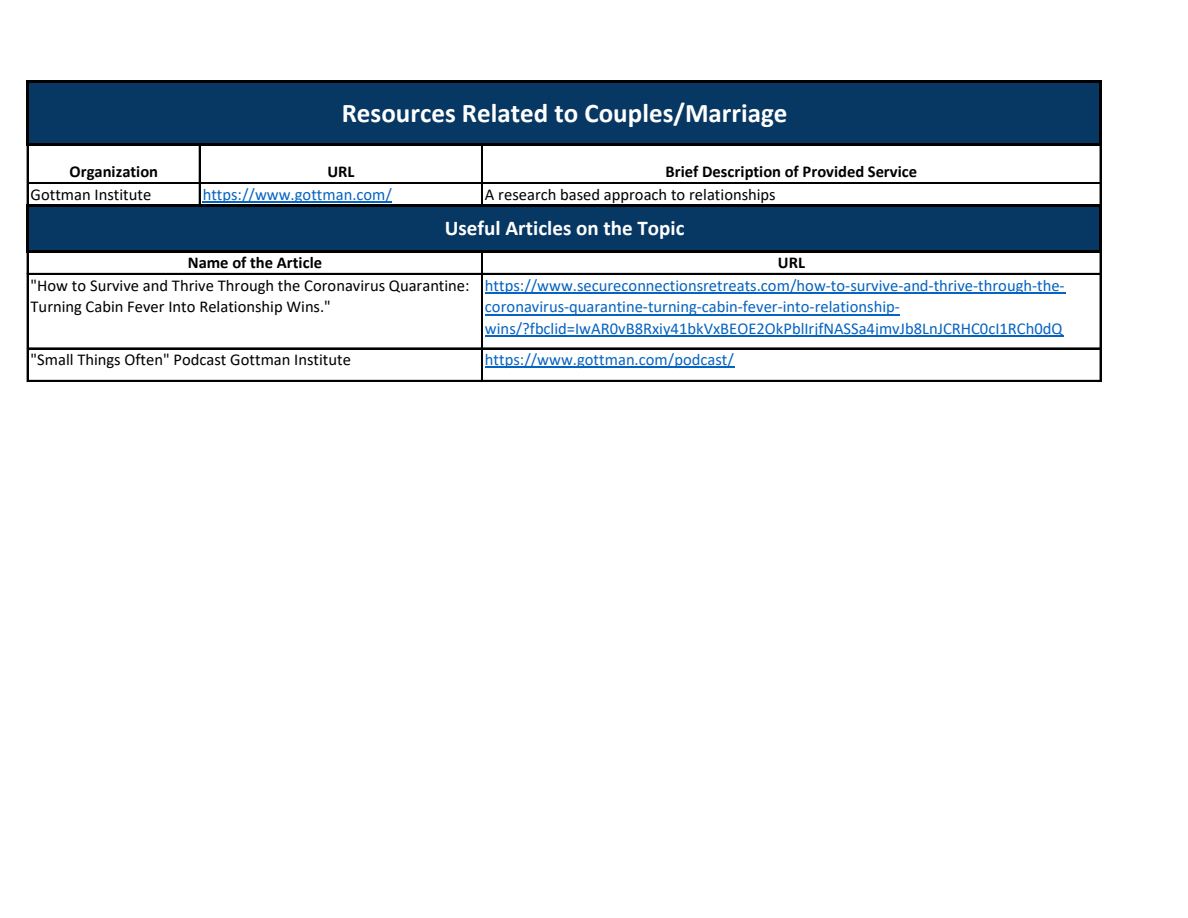
<style>
.page{position:relative;width:1188px;height:918px;background:#fff}
.page>*{position:absolute;margin:0;border:0;box-sizing:border-box;transform-origin:0 0}
.t1{font:700 27px "Calibri";color:#fff}
.t2{font:700 21px "Calibri";color:#fff}
.t3{font:16.5px/21.8px "Calibri";color:#0563c1}
.t4{font:16.5px/21.8px "Calibri";color:#000}
.t5{font:700 16.5px "Calibri";color:#000}
</style>
<div class="page">
<div style="left:28px;top:82px;width:1073px;height:63px;background:#073763"></div>
<div style="left:28px;top:206px;width:1073px;height:45px;background:#073763"></div>
<hr style="left:203px;top:202px;width:189px;height:1px;background:#0563c1">
<hr style="left:485px;top:292px;width:580px;height:1px;background:#0563c1">
<hr style="left:485px;top:314px;width:415px;height:1px;background:#0563c1">
<hr style="left:485px;top:336px;width:578px;height:1px;background:#0563c1">
<hr style="left:485px;top:367px;width:249px;height:1px;background:#0563c1">
<hr style="left:26px;top:80px;width:3px;height:66px;background:#000">
<hr style="left:1099px;top:83px;width:3px;height:63px;background:#000">
<hr style="left:27px;top:146px;width:1px;height:59px;background:#000">
<hr style="left:1100px;top:146px;width:1px;height:59px;background:#000">
<hr style="left:26px;top:205px;width:3px;height:48px;background:#000">
<hr style="left:481px;top:146px;width:2px;height:59px;background:#000">
<hr style="left:1099px;top:207px;width:3px;height:46px;background:#000">
<svg style="left:27px;top:253px;width:1px;height:20px"></svg>
<hr style="left:27px;top:273px;width:1px;height:109px;background:#000">
<hr style="left:1100px;top:253px;width:1px;height:129px;background:#000">
<hr style="left:199px;top:146px;width:2px;height:59px;background:#000">
<hr style="left:481px;top:253px;width:2px;height:129px;background:#000">
<hr style="left:29px;top:80px;width:1073px;height:3px;background:#000">
<hr style="left:29px;top:143px;width:1073px;height:3px;background:#000">
<hr style="left:29px;top:182px;width:1072px;height:1px;background:#000">
<hr style="left:28px;top:183px;width:1073px;height:1px;background:#000">
<hr style="left:29px;top:205px;width:1073px;height:2px;background:#000">
<hr style="left:29px;top:250px;width:1073px;height:3px;background:#000">
<hr style="left:28px;top:273px;width:1073px;height:2px;background:#000">
<hr style="left:28px;top:348px;width:1073px;height:1px;background:#000">
<hr style="left:28px;top:380px;width:1073px;height:2px;background:#000">
<p class="t1" style="left:342px;top:101px;width:447px">Resources Related to Couples/Marriage</p>
<p class="t5" style="left:70px;top:165px;width:90px">Organization</p>
<p class="t5" style="left:327px;top:165px;width:29px">URL</p>
<p class="t5" style="left:666px;top:165px;width:253px">Brief Description of Provided Service</p>
<p class="t4" style="left:31px;top:185px;width:122px">Gottman Institute</p>
<p class="t3" style="left:203px;top:185px;width:191px">https://www.gottman.com/</p>
<p class="t4" style="left:485px;top:185px;width:292px">A research based approach to relationships</p>
<p class="t2" style="left:445px;top:219px;width:241px">Useful Articles on the Topic</p>
<p class="t5" style="left:188px;top:256px;width:136px">Name of the Article</p>
<p class="t4" style="left:31px;top:276px;width:441px">"How to Survive and Thrive Through the Coronavirus Quarantine:<br>Turning Cabin Fever Into Relationship Wins."</p>
<p class="t4" style="left:31px;top:350px;width:322px">"Small Things Often" Podcast Gottman Institute</p>
<p class="t5" style="left:778px;top:255px;width:29px">URL</p>
<p class="t3" style="left:485px;top:276px;width:581px">https://www.secureconnectionsretreats.com/how-to-survive-and-thrive-through-the&shy;coronavirus-quarantine-turning-cabin-fever-into-relationship&shy;wins/?fbclid=IwAR0vB8Rxiy41bkVxBEOE2OkPblIrjfNASSa4jmvJb8LnJCRHC0cI1RCh0dQ</p>
<p class="t3" style="left:485px;top:350px;width:250px">https://www.gottman.com/podcast/</p>
</div>
